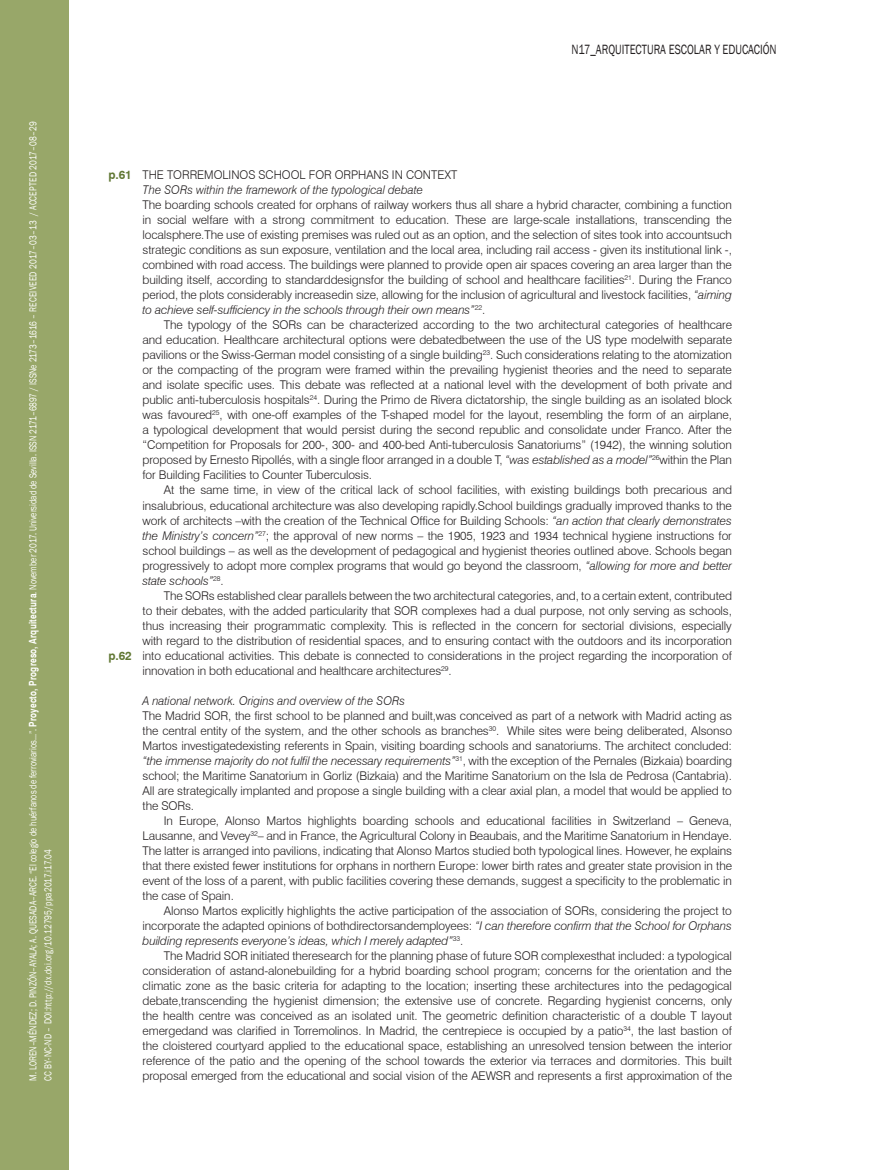
<style>
.page{position:relative;width:881px;height:1170px;background:#fff}
.page>*{position:absolute;margin:0;border:0;box-sizing:border-box;transform-origin:0 0}
.t1{font:13.8px "Franklin Gothic";color:#231f20;scale:.78 1}
.t2{font:300 12px "Swiss 721 BT";letter-spacing:-.01em;color:#231f20}
.t3{font:italic 300 12px "Swiss 721 BT";letter-spacing:-.01em;color:#231f20}
.t4{font:700 12px "Swiss 721 BT";color:#617834}
.t5{font:10.35px/15px "Franklin Gothic";color:#fff;scale:.78 1}
.s1{font-family:"Swiss 721 BT";font-weight:700}
.s2{font-style:italic}
.s3{font-style:normal}
</style>
<div class="page">
<div style="left:0;top:0;width:68px;height:1169px;background:#98a769"></div>
<p class="t5" style="left:26px;top:1080px;width:1231px;rotate:-90deg">M. LOREN–MÉNDEZ; D. PINZÓN–AYALA; A. QUESADA–ARCE. “El colegio de huérfanos de ferroviarios...”. <span class="s1">Proyecto, Progreso, Arquitectura</span>. November 2017. Universidad de Sevilla. ISSN 2171–6897 / ISSNe 2173–1616 – RECEIVEED 2017–03–13 / ACCEPTED 2017–08–29<br>CC BY-NC-ND – DOI:http://dx.doi.org/10.12795/ppa2017.i17.04</p>
<p class="t1" style="left:571px;top:40px;width:264px">N17_ARQUITECTURA ESCOLAR Y EDUCACIÓN</p>
<p class="t4" style="left:108px;top:168px;width:25px">p.61</p>
<p class="t4" style="left:108px;top:648px;width:25px">p.62</p>
<p class="t2" style="left:142px;top:168px;width:316px">THE TORREMOLINOS SCHOOL FOR ORPHANS IN CONTEXT</p>
<p class="t3" style="left:142px;top:183px;width:282px">The SORs within the framework of the typological debate</p>
<p class="t2" style="left:142px;top:198px;width:590px">The boarding schools created for orphans of railway workers thus all share a hybrid character, combining a function</p>
<p class="t2" style="left:142px;top:213px;width:590px">in social welfare with a strong commitment to education. These are large-scale installations, transcending the</p>
<p class="t2" style="left:142px;top:228px;width:590px">localsphere.The use of existing premises was ruled out as an option, and the selection of sites took into accountsuch</p>
<p class="t2" style="left:142px;top:243px;width:590px">strategic conditions as sun exposure, ventilation and the local area, including rail access - given its institutional link -,</p>
<p class="t2" style="left:142px;top:258px;width:590px">combined with road access. The buildings were planned to provide open air spaces covering an area larger than the</p>
<p class="t2" style="left:142px;top:273px;width:590px">building itself, according to standarddesignsfor the building of school and healthcare facilities<sup>21</sup>. During the Franco</p>
<p class="t2" style="left:142px;top:288px;width:590px">period, the plots considerably increasedin size, allowing for the inclusion of agricultural and livestock facilities, <span class="s2">“aiming</span></p>
<p class="t3" style="left:142px;top:303px;width:344px">to achieve self-sufficiency in the schools through their own means”<sup>22</sup><span class="s3">.</span></p>
<p class="t2" style="left:164px;top:318px;width:569px">The typology of the SORs can be characterized according to the two architectural categories of healthcare</p>
<p class="t2" style="left:142px;top:333px;width:590px">and education. Healthcare architectural options were debatedbetween the use of the US type modelwith separate</p>
<p class="t2" style="left:142px;top:348px;width:590px">pavilions or the Swiss-German model consisting of a single building<sup>23</sup>. Such considerations relating to the atomization</p>
<p class="t2" style="left:142px;top:363px;width:590px">or the compacting of the program were framed within the prevailing hygienist theories and the need to separate</p>
<p class="t2" style="left:142px;top:378px;width:590px">and isolate specific uses. This debate was reflected at a national level with the development of both private and</p>
<p class="t2" style="left:142px;top:393px;width:590px">public anti-tuberculosis hospitals<sup>24</sup>. During the Primo de Rivera dictatorship, the single building as an isolated block</p>
<p class="t2" style="left:142px;top:408px;width:590px">was favoured<sup>25</sup>, with one-off examples of the T-shaped model for the layout, resembling the form of an airplane,</p>
<p class="t2" style="left:142px;top:423px;width:590px">a typological development that would persist during the second republic and consolidate under Franco. After the</p>
<p class="t2" style="left:142px;top:438px;width:590px">“Competition for Proposals for 200-, 300- and 400-bed Anti-tuberculosis Sanatoriums” (1942), the winning solution</p>
<p class="t2" style="left:142px;top:453px;width:590px">proposed by Ernesto Ripollés, with a single floor arranged in a double T, <span class="s2">“was established as a model”</span><sup>26</sup>within the Plan</p>
<p class="t2" style="left:142px;top:468px;width:231px">for Building Facilities to Counter Tuberculosis.</p>
<p class="t2" style="left:164px;top:483px;width:569px">At the same time, in view of the critical lack of school facilities, with existing buildings both precarious and</p>
<p class="t2" style="left:142px;top:498px;width:590px">insalubrious, educational architecture was also developing rapidly.School buildings gradually improved thanks to the</p>
<p class="t2" style="left:142px;top:513px;width:590px">work of architects –with the creation of the Technical Office for Building Schools: <span class="s2">“an action that clearly demonstrates</span></p>
<p class="t2" style="left:142px;top:528px;width:590px"><span class="s2">the Ministry’s concern”</span><sup>27</sup>; the approval of new norms – the 1905, 1923 and 1934 technical hygiene instructions for</p>
<p class="t2" style="left:142px;top:543px;width:590px">school buildings – as well as the development of pedagogical and hygienist theories outlined above. Schools began</p>
<p class="t2" style="left:142px;top:558px;width:590px">progressively to adopt more complex programs that would go beyond the classroom, <span class="s2">“allowing for more and better</span></p>
<p class="t3" style="left:142px;top:573px;width:83px">state schools”<sup>28</sup><span class="s3">.</span></p>
<p class="t2" style="left:164px;top:588px;width:569px">The SORs established clear parallels between the two architectural categories, and, to a certain extent, contributed</p>
<p class="t2" style="left:142px;top:603px;width:590px">to their debates, with the added particularity that SOR complexes had a dual purpose, not only serving as schools,</p>
<p class="t2" style="left:142px;top:618px;width:590px">thus increasing their programmatic complexity. This is reflected in the concern for sectorial divisions, especially</p>
<p class="t2" style="left:142px;top:633px;width:590px">with regard to the distribution of residential spaces, and to ensuring contact with the outdoors and its incorporation</p>
<p class="t2" style="left:142px;top:648px;width:590px">into educational activities. This debate is connected to considerations in the project regarding the incorporation of</p>
<p class="t2" style="left:142px;top:663px;width:310px">innovation in both educational and healthcare architectures<sup>29</sup>.</p>
<p class="t3" style="left:142px;top:693px;width:264px">A national network. Origins and overview of the SORs</p>
<p class="t2" style="left:142px;top:708px;width:590px">The Madrid SOR, the first school to be planned and built,was conceived as part of a network with Madrid acting as</p>
<p class="t2" style="left:142px;top:723px;width:590px">the central entity of the system, and the other schools as branches<sup>30</sup>. While sites were being deliberated, Alsonso</p>
<p class="t2" style="left:142px;top:738px;width:590px">Martos investigatedexisting referents in Spain, visiting boarding schools and sanatoriums. The architect concluded:</p>
<p class="t3" style="left:142px;top:753px;width:590px">“the immense majority do not fulfil the necessary requirements”<sup>31</sup><span class="s3">, with the exception of the Pernales (Bizkaia) boarding</span></p>
<p class="t2" style="left:142px;top:768px;width:590px">school; the Maritime Sanatorium in Gorliz (Bizkaia) and the Maritime Sanatorium on the Isla de Pedrosa (Cantabria).</p>
<p class="t2" style="left:142px;top:783px;width:590px">All are strategically implanted and propose a single building with a clear axial plan, a model that would be applied to</p>
<p class="t2" style="left:142px;top:798px;width:53px">the SORs.</p>
<p class="t2" style="left:164px;top:813px;width:569px">In Europe, Alonso Martos highlights boarding schools and educational facilities in Switzerland – Geneva,</p>
<p class="t2" style="left:142px;top:828px;width:590px">Lausanne, and Vevey<sup>32</sup>– and in France, the Agricultural Colony in Beaubais, and the Maritime Sanatorium in Hendaye.</p>
<p class="t2" style="left:142px;top:843px;width:590px">The latter is arranged into pavilions, indicating that Alonso Martos studied both typological lines. However, he explains</p>
<p class="t2" style="left:142px;top:858px;width:590px">that there existed fewer institutions for orphans in northern Europe: lower birth rates and greater state provision in the</p>
<p class="t2" style="left:142px;top:873px;width:590px">event of the loss of a parent, with public facilities covering these demands, suggest a specificity to the problematic in</p>
<p class="t2" style="left:142px;top:888px;width:93px">the case of Spain.</p>
<p class="t2" style="left:164px;top:903px;width:569px">Alonso Martos explicitly highlights the active participation of the association of SORs, considering the project to</p>
<p class="t2" style="left:142px;top:918px;width:590px">incorporate the adapted opinions of bothdirectorsandemployees: <span class="s2">“I can therefore confirm that the School for Orphans</span></p>
<p class="t3" style="left:142px;top:933px;width:322px">building represents everyone’s ideas, which I merely adapted”<sup>33</sup><span class="s3">.</span></p>
<p class="t2" style="left:164px;top:948px;width:569px">The Madrid SOR initiated theresearch for the planning phase of future SOR complexesthat included: a typological</p>
<p class="t2" style="left:142px;top:963px;width:590px">consideration of astand-alonebuilding for a hybrid boarding school program; concerns for the orientation and the</p>
<p class="t2" style="left:142px;top:978px;width:590px">climatic zone as the basic criteria for adapting to the location; inserting these architectures into the pedagogical</p>
<p class="t2" style="left:142px;top:993px;width:590px">debate,transcending the hygienist dimension; the extensive use of concrete. Regarding hygienist concerns, only</p>
<p class="t2" style="left:142px;top:1008px;width:590px">the health centre was conceived as an isolated unit. The geometric definition characteristic of a double T layout</p>
<p class="t2" style="left:142px;top:1023px;width:590px">emergedand was clarified in Torremolinos. In Madrid, the centrepiece is occupied by a patio<sup>34</sup>, the last bastion of</p>
<p class="t2" style="left:142px;top:1038px;width:590px">the cloistered courtyard applied to the educational space, establishing an unresolved tension between the interior</p>
<p class="t2" style="left:142px;top:1053px;width:590px">reference of the patio and the opening of the school towards the exterior via terraces and dormitories. This built</p>
<p class="t2" style="left:142px;top:1068px;width:590px">proposal emerged from the educational and social vision of the AEWSR and represents a first approximation of the</p>
</div>
